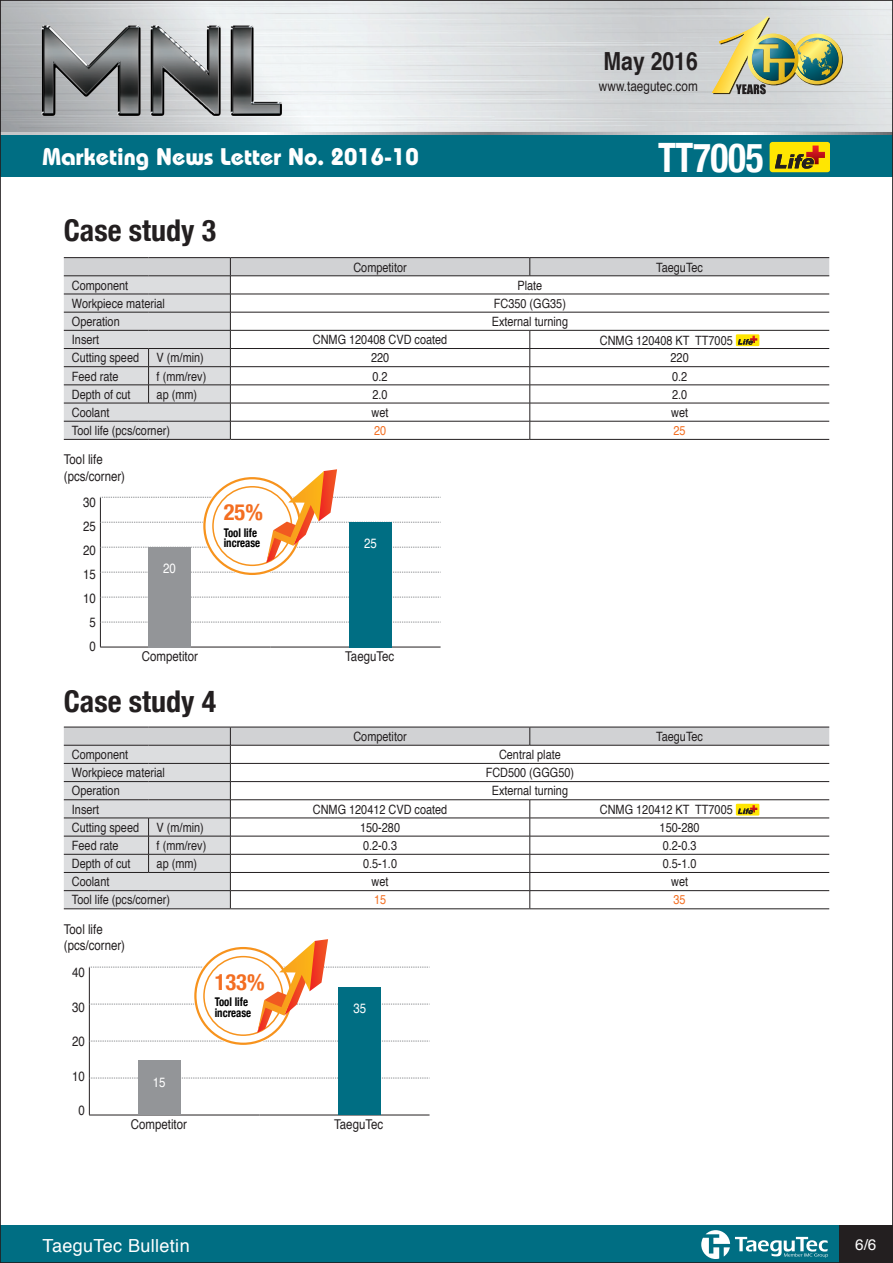
<style>
.page{position:relative;width:893px;height:1263px;background:#fff}
.page>*{position:absolute;margin:0;border:0;box-sizing:border-box;transform-origin:0 0}
.t1{font:700 condensed 40.5px "Helvetica Neue";letter-spacing:-.01em;color:#fff;scale:.92 1}
.t2{font:700 condensed 30px "Helvetica Neue";color:#231f20}
.t3{font:700 24.9px "Helvetica";color:#231f20;scale:.85 1}
.t4{font:700 24px "Bauhaus";color:#fff}
.t5{font:700 condensed 22.5px "Helvetica Neue";color:#f36e21}
.t6{font:18px "Helvetica";letter-spacing:.02em;color:#fff}
.t7{font:15.3px "Helvetica";color:#fff}
.t8{font:13.8px "Helvetica";color:#231f20;scale:.85 1}
.t9{font:13.5px "Helvetica";color:#231f20;scale:.85 1}
.t10{font:13.5px "Helvetica";color:#fff;scale:.85 1}
.t11{font:12.75px "Helvetica";color:#231f20;scale:.85 1}
.t12{font:12.75px "Helvetica";color:#f36e21;scale:.85 1}
.t13{font:700 condensed 12px "Helvetica Neue";color:#000;scale:.9 1}
</style>
<div class="page">
<div style="left:832px;top:1225px;width:61px;height:38px;background:#231f20"></div>
<div style="left:0;top:1225px;width:839px;height:38px;background:#006e83"></div>
<svg style="left:2px;top:132px;width:889px;height:4px;background:#92aeb5"></svg>
<div style="left:0;top:136px;width:893px;height:41px;background:#006e83"></div>
<svg style="left:701px;top:1230px;width:127px;height:29px"></svg>
<img style="left:24px;top:14px;width:281px;height:111px">
<img style="left:712px;top:16px;width:130px;height:78px">
<div style="left:770px;top:142px;width:59px;height:30px;background:#ffe601;border-radius:3px"></div>
<svg style="left:775px;top:146px;width:50px;height:23px"></svg>
<hr style="left:100px;top:647px;width:170px;height:1px;background:#231f20">
<hr style="left:270px;top:647px;width:171px;height:1px;background:#231f20">
<hr style="left:64px;top:257px;width:85px;height:1px;background:#231f20">
<hr style="left:149px;top:257px;width:81px;height:1px;background:#231f20">
<hr style="left:230px;top:257px;width:300px;height:1px;background:#231f20">
<hr style="left:530px;top:257px;width:299px;height:1px;background:#231f20">
<hr style="left:64px;top:439px;width:85px;height:1px;background:#231f20">
<hr style="left:149px;top:439px;width:81px;height:1px;background:#231f20">
<hr style="left:230px;top:439px;width:300px;height:1px;background:#231f20">
<hr style="left:530px;top:439px;width:299px;height:1px;background:#231f20">
<svg style="left:64px;top:258px;width:765px;height:181px"></svg>
<hr style="left:89px;top:1004px;width:1px;height:37px;background:#231f20">
<hr style="left:89px;top:1041px;width:1px;height:37px;background:#231f20">
<hr style="left:89px;top:1078px;width:1px;height:37px;background:#231f20">
<hr style="left:89px;top:1115px;width:170px;height:1px;background:#231f20">
<hr style="left:259px;top:1115px;width:171px;height:1px;background:#231f20">
<svg style="left:90px;top:1041px;width:340px;height:1px"></svg>
<svg style="left:90px;top:1078px;width:340px;height:1px"></svg>
<div style="left:339px;top:987px;width:42px;height:128px;background:#006e83"></div>
<div style="left:138px;top:1060px;width:42px;height:55px;background:#939598"></div>
<svg style="left:100px;top:469px;width:341px;height:178px"></svg>
<svg style="left:194px;top:946px;width:99px;height:99px"></svg>
<svg style="left:89px;top:939px;width:341px;height:94px"></svg>
<svg style="left:64px;top:727px;width:765px;height:182px"></svg>
<h3 class="t4" style="left:43px;top:142px;width:378px">Marketing News Letter No. 2016-10</h3>
<p class="t2" style="left:64px;top:213px;width:154px">Case study 3</p>
<h3 class="t3" style="left:603px;top:41px;width:112px">May 2016</h3>
<p class="t8" style="left:599px;top:75px;width:118px">www.taegutec.com</p>
<h1 class="t1" style="left:658px;top:133px;width:116px">TT7005</h1>
<p class="t11" style="left:353px;top:257px;width:64px">Competitor</p>
<p class="t11" style="left:656px;top:257px;width:56px">TaeguTec</p>
<p class="t11" style="left:72px;top:275px;width:68px">Component</p>
<p class="t11" style="left:517px;top:275px;width:31px">Plate</p>
<p class="t11" style="left:72px;top:294px;width:111px">Workpiece material</p>
<p class="t11" style="left:494px;top:294px;width:86px">FC350 (GG35)</p>
<p class="t11" style="left:72px;top:312px;width:58px">Operation</p>
<p class="t11" style="left:492px;top:312px;width:91px">External turning</p>
<p class="t11" style="left:72px;top:330px;width:34px">Insert</p>
<p class="t11" style="left:313px;top:330px;width:160px">CNMG 120408 CVD coated</p>
<p class="t11" style="left:600px;top:330px;width:158px">CNMG 120408 KT TT7005</p>
<p class="t11" style="left:72px;top:348px;width:81px">Cutting speed</p>
<p class="t11" style="left:157px;top:348px;width:57px">V (m/min)</p>
<p class="t11" style="left:371px;top:348px;width:23px">220</p>
<p class="t11" style="left:670px;top:348px;width:23px">220</p>
<p class="t11" style="left:72px;top:366px;width:56px">Feed rate</p>
<p class="t11" style="left:157px;top:366px;width:60px">f (mm/rev)</p>
<p class="t11" style="left:372px;top:366px;width:19px">0.2</p>
<p class="t11" style="left:672px;top:366px;width:19px">0.2</p>
<p class="t11" style="left:72px;top:384px;width:71px">Depth of cut</p>
<p class="t11" style="left:157px;top:384px;width:49px">ap (mm)</p>
<p class="t11" style="left:372px;top:384px;width:19px">2.0</p>
<p class="t11" style="left:672px;top:384px;width:19px">2.0</p>
<p class="t11" style="left:72px;top:403px;width:46px">Coolant</p>
<p class="t11" style="left:372px;top:403px;width:21px">wet</p>
<p class="t11" style="left:671px;top:403px;width:21px">wet</p>
<p class="t11" style="left:72px;top:421px;width:117px">Tool life (pcs/corner)</p>
<p class="t12" style="left:374px;top:421px;width:16px">20</p>
<p class="t12" style="left:674px;top:421px;width:16px">25</p>
<p class="t9" style="left:64px;top:449px;width:47px">Tool life</p>
<p class="t9" style="left:64px;top:465px;width:74px">(pcs/corner)</p>
<p class="t9" style="left:83px;top:492px;width:17px">30</p>
<p class="t9" style="left:83px;top:516px;width:17px">25</p>
<p class="t9" style="left:83px;top:540px;width:17px">20</p>
<p class="t9" style="left:83px;top:564px;width:17px">15</p>
<p class="t9" style="left:83px;top:588px;width:17px">10</p>
<p class="t9" style="left:90px;top:612px;width:9px">5</p>
<p class="t9" style="left:90px;top:636px;width:9px">0</p>
<p class="t10" style="left:163px;top:558px;width:17px">20</p>
<p class="t5" style="left:224px;top:498px;width:41px">25%</p>
<p class="t13" style="left:224px;top:525px;width:39px">Tool life</p>
<p class="t13" style="left:224px;top:535px;width:42px">increase</p>
<p class="t10" style="left:364px;top:533px;width:17px">25</p>
<p class="t9" style="left:142px;top:645px;width:68px">Competitor</p>
<p class="t9" style="left:345px;top:645px;width:59px">TaeguTec</p>
<p class="t2" style="left:64px;top:683px;width:154px">Case study 4</p>
<p class="t11" style="left:353px;top:727px;width:64px">Competitor</p>
<p class="t11" style="left:656px;top:727px;width:56px">TaeguTec</p>
<p class="t11" style="left:72px;top:745px;width:68px">Component</p>
<p class="t11" style="left:499px;top:745px;width:74px">Central plate</p>
<p class="t11" style="left:72px;top:763px;width:111px">Workpiece material</p>
<p class="t11" style="left:486px;top:763px;width:106px">FCD500 (GGG50)</p>
<p class="t11" style="left:72px;top:781px;width:58px">Operation</p>
<p class="t11" style="left:492px;top:781px;width:91px">External turning</p>
<p class="t11" style="left:72px;top:799px;width:34px">Insert</p>
<p class="t11" style="left:313px;top:799px;width:160px">CNMG 120412 CVD coated</p>
<p class="t11" style="left:600px;top:800px;width:158px">CNMG 120412 KT TT7005</p>
<p class="t11" style="left:72px;top:817px;width:81px">Cutting speed</p>
<p class="t11" style="left:157px;top:817px;width:57px">V (m/min)</p>
<p class="t11" style="left:360px;top:817px;width:49px">150-280</p>
<p class="t11" style="left:660px;top:817px;width:49px">150-280</p>
<p class="t11" style="left:72px;top:836px;width:56px">Feed rate</p>
<p class="t11" style="left:157px;top:836px;width:60px">f (mm/rev)</p>
<p class="t11" style="left:363px;top:836px;width:41px">0.2-0.3</p>
<p class="t11" style="left:663px;top:836px;width:41px">0.2-0.3</p>
<p class="t11" style="left:72px;top:854px;width:71px">Depth of cut</p>
<p class="t11" style="left:157px;top:854px;width:49px">ap (mm)</p>
<p class="t11" style="left:363px;top:854px;width:41px">0.5-1.0</p>
<p class="t11" style="left:663px;top:854px;width:41px">0.5-1.0</p>
<p class="t11" style="left:72px;top:872px;width:46px">Coolant</p>
<p class="t11" style="left:372px;top:872px;width:21px">wet</p>
<p class="t11" style="left:671px;top:872px;width:21px">wet</p>
<p class="t11" style="left:72px;top:890px;width:117px">Tool life (pcs/corner)</p>
<p class="t12" style="left:374px;top:890px;width:16px">15</p>
<p class="t12" style="left:674px;top:890px;width:16px">35</p>
<p class="t9" style="left:64px;top:919px;width:47px">Tool life</p>
<p class="t9" style="left:64px;top:935px;width:74px">(pcs/corner)</p>
<p class="t9" style="left:72px;top:962px;width:17px">40</p>
<p class="t9" style="left:72px;top:996px;width:17px">30</p>
<p class="t9" style="left:72px;top:1031px;width:17px">20</p>
<p class="t9" style="left:72px;top:1065px;width:17px">10</p>
<p class="t9" style="left:78px;top:1100px;width:9px">0</p>
<p class="t10" style="left:153px;top:1072px;width:17px">15</p>
<p class="t5" style="left:215px;top:968px;width:51px">133%</p>
<p class="t13" style="left:215px;top:995px;width:39px">Tool life</p>
<p class="t13" style="left:215px;top:1005px;width:42px">increase</p>
<p class="t10" style="left:354px;top:998px;width:17px">35</p>
<p class="t9" style="left:131px;top:1113px;width:68px">Competitor</p>
<p class="t9" style="left:334px;top:1113px;width:59px">TaeguTec</p>
<h3 class="t6" style="left:43px;top:1231px;width:149px">TaeguTec Bulletin</h3>
<p class="t7" style="left:855px;top:1232px;width:23px">6/6</p>
</div>
